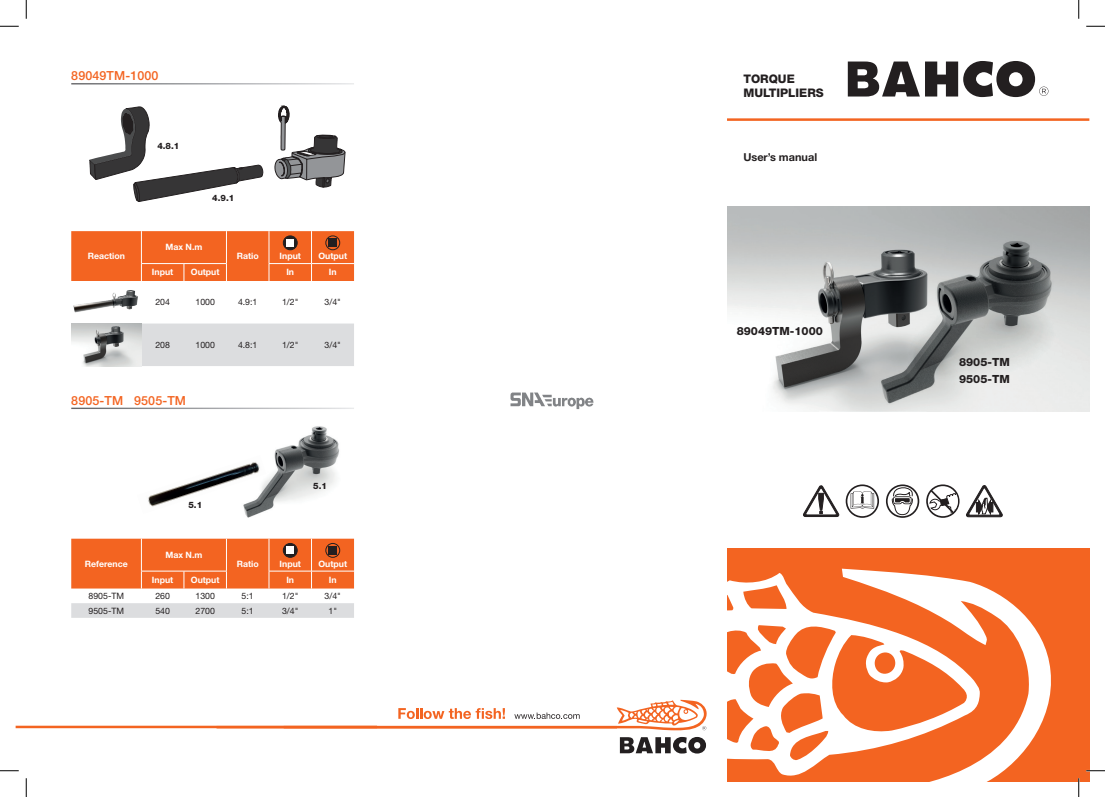
<style>
.page{position:relative;width:1105px;height:797px;background:#fff}
.page>*{position:absolute;margin:0;border:0;box-sizing:border-box;transform-origin:0 0}
._02_Subtitulo{font:500 12.5px "Helvetica Neue LT Std";letter-spacing:.01em;color:#f36421}
.t1{font:800 11.88px/14.2px "Helvetica Neue LT Std";color:#231f20}
.t2{font:800 11.25px "Helvetica Neue LT Std";color:#231f20}
.t3{font:700 10.88px "Helvetica Neue LT Std";color:#231f20}
._03_Texto{font:700 8.75px "Helvetica Neue LT Std";color:#fff}
._03_Texto-2{font:8.75px "Helvetica Neue LT Std";color:#231f20}
.t4{font:800 8.75px "Helvetica Neue LT Std";color:#231f20}
</style>
<div class="page">
<div style="left:727px;top:548px;width:362px;height:233px;background:#f36421"></div>
<svg style="left:727px;top:568px;width:324px;height:213px"></svg>
<img style="left:727px;top:206px;width:362px;height:205px">
<img style="left:800px;top:214px;width:279px;height:198px">
<svg style="left:848px;top:61px;width:200px;height:36px"></svg>
<hr style="left:727px;top:118px;width:362px;height:3px;background:#f36421">
<hr style="left:16px;top:725px;width:361px;height:3px;background:#f36421">
<img style="left:510px;top:392px;width:84px;height:18px">
<svg style="left:620px;top:737px;width:86px;height:16px"></svg>
<svg style="left:284px;top:699px;width:423px;height:31px"></svg>
<svg style="left:803px;top:485px;width:36px;height:31px"></svg>
<svg style="left:846px;top:484px;width:33px;height:34px"></svg>
<svg style="left:847px;top:486px;width:30px;height:30px"></svg>
<svg style="left:851px;top:491px;width:23px;height:17px"></svg>
<svg style="left:886px;top:484px;width:33px;height:34px"></svg>
<svg style="left:888px;top:486px;width:30px;height:30px"></svg>
<svg style="left:892px;top:486px;width:22px;height:29px"></svg>
<svg style="left:926px;top:484px;width:33px;height:34px"></svg>
<svg style="left:928px;top:486px;width:30px;height:30px"></svg>
<svg style="left:929px;top:490px;width:29px;height:26px"></svg>
<svg style="left:966px;top:485px;width:36px;height:32px"></svg>
<svg style="left:90px;top:106px;width:173px;height:96px"></svg>
<svg style="left:275px;top:106px;width:70px;height:82px"></svg>
<div style="left:141px;top:323px;width:213px;height:43px;background:#dcdddf"></div>
<svg style="left:71px;top:231px;width:283px;height:50px;background:#f26827"></svg>
<svg style="left:283px;top:236px;width:14px;height:14px"></svg>
<div style="left:283px;top:236px;width:14px;height:14px;border:1px solid #231f20;border-radius:50%"></div>
<div style="left:287px;top:239px;width:7px;height:7px;background:#fff"></div>
<div style="left:326px;top:236px;width:14px;height:14px;border:1px solid #231f20;border-radius:50%"></div>
<div style="left:328px;top:238px;width:9px;height:9px;background:#231f20"></div>
<div style="left:71px;top:603px;width:283px;height:15px;background:#dcdddf"></div>
<svg style="left:71px;top:538px;width:283px;height:50px;background:#f26a2a"></svg>
<svg style="left:283px;top:543px;width:14px;height:14px"></svg>
<div style="left:283px;top:543px;width:14px;height:14px;border:1px solid #231f20;border-radius:50%"></div>
<div style="left:287px;top:546px;width:7px;height:8px;background:#fff"></div>
<div style="left:326px;top:543px;width:14px;height:14px;border:1px solid #231f20;border-radius:50%"></div>
<div style="left:328px;top:546px;width:9px;height:9px;background:#231f20"></div>
<img style="left:245px;top:426px;width:94px;height:92px">
<img style="left:73px;top:290px;width:65px;height:23px">
<img style="left:148px;top:455px;width:118px;height:59px">
<img style="left:71px;top:323px;width:70px;height:43px">
<svg style="left:0;top:25px;width:19px;height:2px"></svg>
<svg style="left:1086px;top:25px;width:19px;height:2px"></svg>
<svg style="left:0;top:770px;width:19px;height:1px"></svg>
<svg style="left:1086px;top:770px;width:19px;height:1px"></svg>
<svg style="left:25px;top:0;width:2px;height:19px"></svg>
<svg style="left:25px;top:778px;width:2px;height:19px"></svg>
<svg style="left:1078px;top:0;width:1px;height:19px"></svg>
<svg style="left:1078px;top:778px;width:1px;height:19px"></svg>
<p class="_02_Subtitulo" style="left:71px;top:68px;width:89px">89049TM-1000</p>
<p class="_03_Texto" style="left:88px;top:251px;width:39px">Reaction</p>
<p class="t4" style="left:157px;top:140px;width:24px">4.8.1</p>
<p class="t4" style="left:212px;top:192px;width:24px">4.9.1</p>
<p class="_03_Texto" style="left:165px;top:242px;width:38px">Max N.m</p>
<p class="_03_Texto" style="left:237px;top:251px;width:24px">Ratio</p>
<p class="_03_Texto" style="left:280px;top:250px;width:23px">Input</p>
<p class="_03_Texto" style="left:318px;top:250px;width:30px">Output</p>
<p class="_03_Texto" style="left:152px;top:267px;width:23px">Input</p>
<p class="_03_Texto" style="left:191px;top:267px;width:30px">Output</p>
<p class="_03_Texto" style="left:286px;top:267px;width:9px">In</p>
<p class="_03_Texto" style="left:329px;top:267px;width:9px">In</p>
<p class="_03_Texto-2" style="left:155px;top:297px;width:16px">204</p>
<p class="_03_Texto-2" style="left:195px;top:297px;width:21px">1000</p>
<p class="_03_Texto-2" style="left:238px;top:297px;width:21px">4.9:1</p>
<p class="_03_Texto-2" style="left:282px;top:297px;width:18px">1/2"</p>
<p class="_03_Texto-2" style="left:325px;top:297px;width:18px">3/4"</p>
<p class="_03_Texto-2" style="left:155px;top:339px;width:16px">208</p>
<p class="_03_Texto-2" style="left:195px;top:339px;width:21px">1000</p>
<p class="_03_Texto-2" style="left:238px;top:339px;width:21px">4.8:1</p>
<p class="_03_Texto-2" style="left:282px;top:339px;width:18px">1/2"</p>
<p class="_03_Texto-2" style="left:325px;top:339px;width:18px">3/4"</p>
<p class="_02_Subtitulo" style="left:71px;top:393px;width:116px">8905-TM 9505-TM</p>
<p class="t4" style="left:188px;top:499px;width:15px">5.1</p>
<p class="_03_Texto" style="left:85px;top:558px;width:44px">Reference</p>
<p class="_03_Texto" style="left:165px;top:549px;width:38px">Max N.m</p>
<p class="t4" style="left:313px;top:480px;width:15px">5.1</p>
<p class="_03_Texto" style="left:237px;top:558px;width:24px">Ratio</p>
<p class="_03_Texto" style="left:280px;top:558px;width:23px">Input</p>
<p class="_03_Texto" style="left:318px;top:558px;width:30px">Output</p>
<p class="_03_Texto" style="left:152px;top:574px;width:23px">Input</p>
<p class="_03_Texto" style="left:191px;top:574px;width:30px">Output</p>
<p class="_03_Texto" style="left:286px;top:574px;width:9px">In</p>
<p class="_03_Texto" style="left:329px;top:574px;width:9px">In</p>
<p class="_03_Texto-2" style="left:89px;top:590px;width:37px">8905-TM</p>
<p class="_03_Texto-2" style="left:155px;top:590px;width:16px">260</p>
<p class="_03_Texto-2" style="left:195px;top:590px;width:21px">1300</p>
<p class="_03_Texto-2" style="left:242px;top:590px;width:14px">5:1</p>
<p class="_03_Texto-2" style="left:282px;top:590px;width:18px">1/2"</p>
<p class="_03_Texto-2" style="left:325px;top:590px;width:18px">3/4"</p>
<p class="_03_Texto-2" style="left:89px;top:605px;width:37px">9505-TM</p>
<p class="_03_Texto-2" style="left:155px;top:605px;width:16px">540</p>
<p class="_03_Texto-2" style="left:195px;top:605px;width:21px">2700</p>
<p class="_03_Texto-2" style="left:242px;top:605px;width:14px">5:1</p>
<p class="_03_Texto-2" style="left:282px;top:605px;width:18px">3/4"</p>
<p class="_03_Texto-2" style="left:328px;top:605px;width:10px">1"</p>
<p class="t1" style="left:743px;top:71px;width:82px">TORQUE<br>MULTIPLIERS</p>
<p class="t3" style="left:743px;top:150px;width:75px">User’s manual</p>
<p class="t2" style="left:737px;top:324px;width:88px">89049TM-1000</p>
<p class="t2" style="left:959px;top:355px;width:52px">8905-TM</p>
<p class="t2" style="left:959px;top:372px;width:52px">9505-TM</p>
</div>
